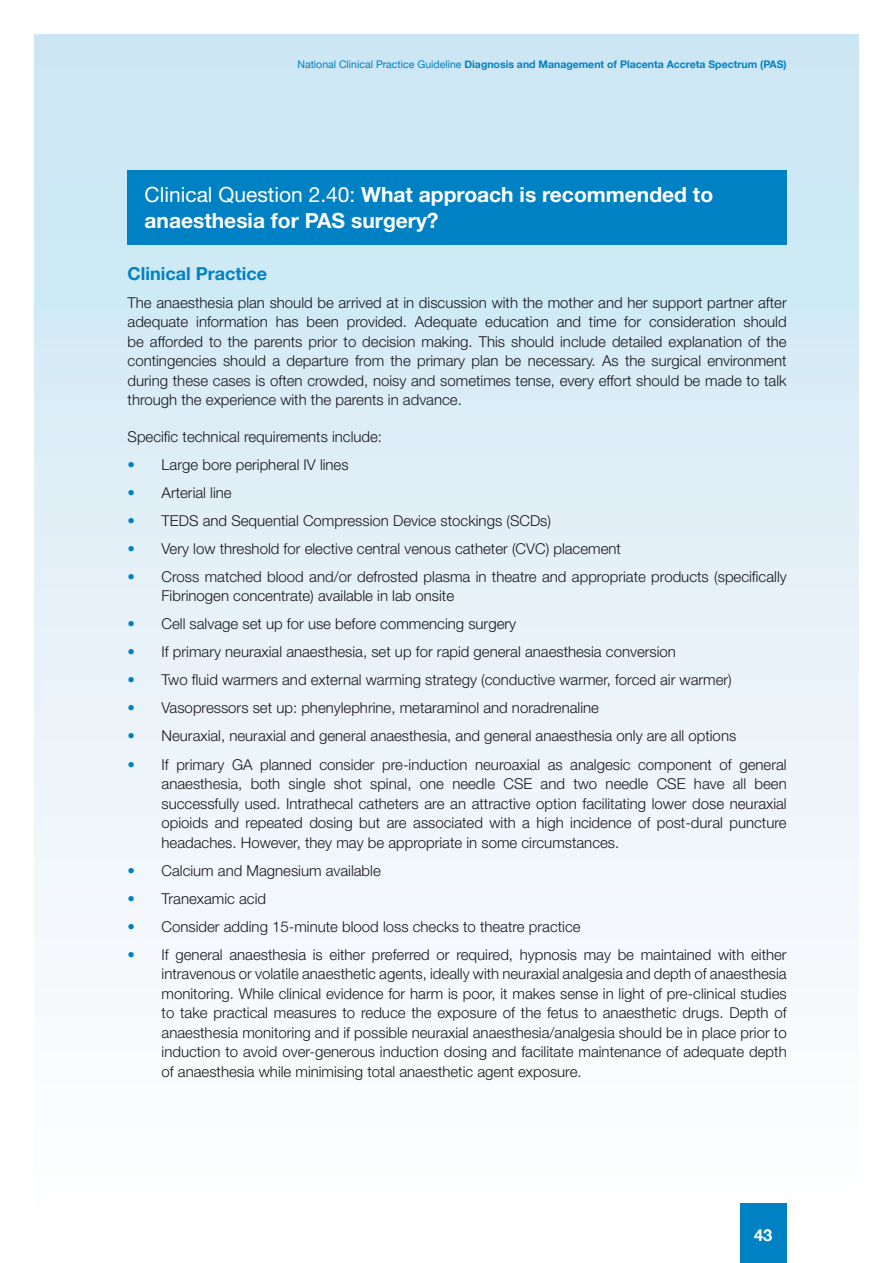
<style>
.page{position:relative;width:893px;height:1263px;background:#fff}
.page>*{position:absolute;margin:0;border:0;box-sizing:border-box;transform-origin:0 0}
.Q_Head{font:700 21px/25.5px "Helvetica Neue LT Std";color:#fff}
.t1{font:700 18px "Helvetica Neue LT Std";color:#0081c4}
.t2{font:700 16.5px "Helvetica Neue";color:#fff}
.Body_0-0__4{font:300 15px/19.5px "Helvetica Neue LT Std";color:#1a171c;text-align:justify}
.Body_0-0__2{font:300 15px "Helvetica Neue LT Std";color:#1a171c}
.t3{font:700 10.5px "Helvetica Neue";color:#0081c4}
.s1{font-weight:400}
.s2{font-weight:700;color:#0081c4}
</style>
<div class="page">
<div style="left:34px;top:34px;width:825px;height:1195px;background:linear-gradient(to bottom,#c8e5f3,#fffeff)"></div>
<div style="left:740px;top:1203px;width:47px;height:60px;background:#0081c4"></div>
<div style="left:128px;top:170px;width:659px;height:75px;background:#0081c4"></div>
<p class="t3" style="left:297px;top:56px;width:491px"><span class="s1">National Clinical Practice Guideline</span> Diagnosis and Management of Placenta Accreta Spectrum (PAS)</p>
<p class="Q_Head" style="left:145px;top:181px;width:570px"><span class="s1">Clinical Question 2.40:</span> What approach is recommended to anaesthesia for PAS surgery?</p>
<h2 class="t1" style="left:128px;top:262px;width:141px">Clinical Practice</h2>
<p class="Body_0-0__4" style="left:128px;top:292px;width:661px">The anaesthesia plan should be arrived at in discussion with the mother and her support partner after adequate information has been provided. Adequate education and time for consideration should be afforded to the parents prior to decision making. This should include detailed explanation of the contingencies should a departure from the primary plan be necessary. As the surgical environment during these cases is often crowded, noisy and sometimes tense, every effort should be made to talk through the experience with the parents in advance.</p>
<p class="Body_0-0__2" style="left:128px;top:427px;width:256px">Specific technical requirements include:</p>
<p class="Body_0-0__4" style="left:128px;top:454px;width:223px"><span class="s2">•</span> Large bore peripheral IV lines</p>
<p class="Body_0-0__4" style="left:128px;top:482px;width:106px"><span class="s2">•</span> Arterial line</p>
<p class="Body_0-0__4" style="left:128px;top:510px;width:425px"><span class="s2">•</span> TEDS and Sequential Compression Device stockings (SCDs)</p>
<p class="Body_0-0__4" style="left:128px;top:538px;width:495px"><span class="s2">•</span> Very low threshold for elective central venous catheter (CVC) placement</p>
<p class="Body_0-0__4" style="left:162px;top:566px;width:627px;text-indent:-34px"><span class="s2">•</span> Cross matched blood and/or defrosted plasma in theatre and appropriate products (specifically<br>Fibrinogen concentrate) available in lab onsite</p>
<p class="Body_0-0__4" style="left:128px;top:614px;width:390px"><span class="s2">•</span> Cell salvage set up for use before commencing surgery</p>
<p class="Body_0-0__4" style="left:128px;top:642px;width:550px"><span class="s2">•</span> If primary neuraxial anaesthesia, set up for rapid general anaesthesia conversion</p>
<p class="Body_0-0__4" style="left:128px;top:670px;width:606px"><span class="s2">•</span> Two fluid warmers and external warming strategy (conductive warmer, forced air warmer)</p>
<p class="Body_0-0__4" style="left:128px;top:698px;width:473px"><span class="s2">•</span> Vasopressors set up: phenylephrine, metaraminol and noradrenaline</p>
<p class="Body_0-0__4" style="left:128px;top:726px;width:610px"><span class="s2">•</span> Neuraxial, neuraxial and general anaesthesia, and general anaesthesia only are all options</p>
<p class="Body_0-0__4" style="left:162px;top:754px;width:627px;text-indent:-34px"><span class="s2">•</span> If primary GA planned consider pre-induction neuroaxial as analgesic component of general anaesthesia, both single shot spinal, one needle CSE and two needle CSE have all been successfully used. Intrathecal catheters are an attractive option facilitating lower dose neuraxial opioids and repeated dosing but are associated with a high incidence of post-dural puncture headaches. However, they may be appropriate in some circumstances.</p>
<p class="Body_0-0__4" style="left:128px;top:860px;width:255px"><span class="s2">•</span> Calcium and Magnesium available</p>
<p class="Body_0-0__4" style="left:128px;top:888px;width:140px"><span class="s2">•</span> Tranexamic acid</p>
<p class="Body_0-0__4" style="left:128px;top:916px;width:455px"><span class="s2">•</span> Consider adding 15-minute blood loss checks to theatre practice</p>
<p class="Body_0-0__4" style="left:162px;top:944px;width:627px;text-indent:-34px"><span class="s2">•</span> If general anaesthesia is either preferred or required, hypnosis may be maintained with either intravenous or volatile anaesthetic agents, ideally with neuraxial analgesia and depth of anaesthesia monitoring. While clinical evidence for harm is poor, it makes sense in light of pre-clinical studies to take practical measures to reduce the exposure of the fetus to anaesthetic drugs. Depth of anaesthesia monitoring and if possible neuraxial anaesthesia/analgesia should be in place prior to induction to avoid over-generous induction dosing and facilitate maintenance of adequate depth of anaesthesia while minimising total anaesthetic agent exposure.</p>
<p class="t2" style="left:754px;top:1222px;width:20px">43</p>
</div>
